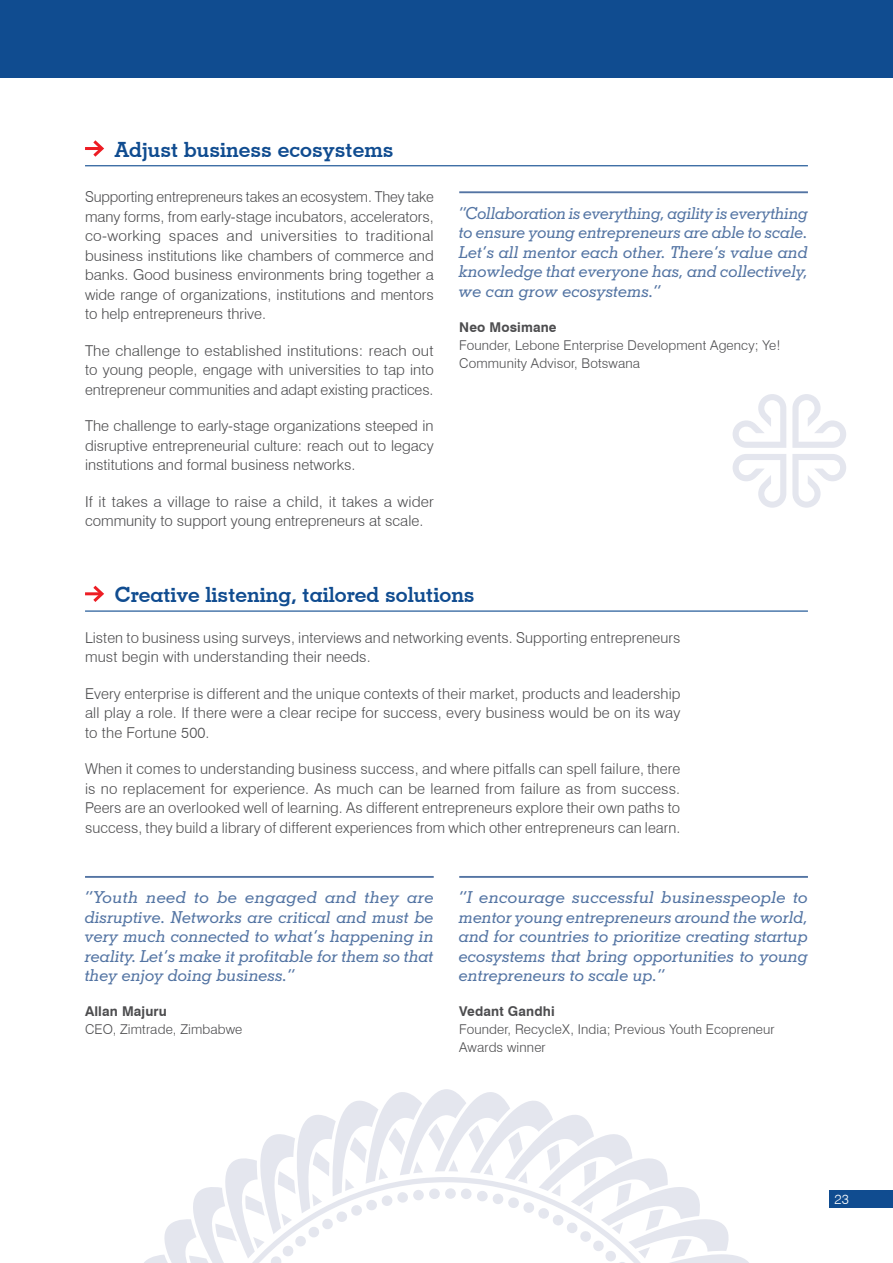
<style>
.page{position:relative;width:893px;height:1263px;background:#fff}
.page>*{position:absolute;margin:0;border:0;box-sizing:border-box;transform-origin:0 0}
.t1{font:700 21px "Geometric Slab 703 BT";color:#104c90}
.t2{font:italic 16.5px/19.5px "Geometric Slabserif 703 BT";letter-spacing:.01em;color:#5374a3;text-align:justify}
.t3{font:300 15px/19.5px "Swiss 721 BT";letter-spacing:.005em;color:#4d4d4f;text-align:justify}
.t4{font:300 13.5px/18px "Swiss 721 BT";letter-spacing:.01em;color:#4d4d4f}
.t5{font:700 13.5px "Swiss 721 BT";letter-spacing:.01em;color:#4d4d4f}
.t6{font:300 13.5px "Swiss 721 BT";color:#fff}
</style>
<div class="page">
<div style="left:0;top:0;width:893px;height:78px;background:#104c90"></div>
<hr style="left:85px;top:165px;width:723px;height:1px;background:#104c90">
<hr style="left:85px;top:147px;width:17px;height:3px;background:#ed1d24">
<svg style="left:93px;top:140px;width:11px;height:17px"></svg>
<hr style="left:459px;top:191px;width:349px;height:2px;background:#5374a3">
<hr style="left:85px;top:610px;width:723px;height:2px;background:#104c90">
<hr style="left:85px;top:592px;width:17px;height:3px;background:#ed1d24">
<svg style="left:90px;top:585px;width:14px;height:17px"></svg>
<hr style="left:85px;top:876px;width:349px;height:2px;background:#5374a3">
<hr style="left:459px;top:876px;width:349px;height:2px;background:#5374a3">
<svg style="left:144px;top:1089px;width:605px;height:174px"></svg>
<svg style="left:792px;top:454px;width:54px;height:54px"></svg>
<svg style="left:733px;top:454px;width:53px;height:54px"></svg>
<svg style="left:733px;top:394px;width:53px;height:54px"></svg>
<svg style="left:792px;top:394px;width:54px;height:54px"></svg>
<div style="left:829px;top:1191px;width:64px;height:17px;background:#104c90"></div>
<h1 class="t1" style="left:115px;top:136px;width:280px">Adjust business ecosystems</h1>
<p class="t3" style="left:85px;top:187px;width:350px">Supporting entrepreneurs takes an ecosystem. They take many forms, from early-stage incubators, accelerators, co-working spaces and universities to traditional business institutions like chambers of commerce and banks. Good business environments bring together a wide range of organizations, institutions and mentors to help entrepreneurs thrive.</p>
<p class="t3" style="left:85px;top:341px;width:350px">The challenge to established institutions: reach out to young people, engage with universities to tap into entrepreneur communities and adapt existing practices.</p>
<p class="t3" style="left:85px;top:416px;width:350px">The challenge to early-stage organizations steeped in disruptive entrepreneurial culture: reach out to legacy institutions and formal business networks.</p>
<p class="t3" style="left:85px;top:492px;width:350px">If it takes a village to raise a child, it takes a wider community to support young entrepreneurs at scale.</p>
<p class="t2" style="left:459px;top:203px;width:350px">“Collaboration is everything, agility is everything to ensure young entrepreneurs are able to scale.<br>Let’s all mentor each other. There’s value and knowledge that everyone has, and collectively, we can grow ecosystems.”</p>
<p class="t5" style="left:459px;top:319px;width:99px">Neo Mosimane</p>
<p class="t4" style="left:459px;top:336px;width:323px">Founder, Lebone Enterprise Development Agency; Ye!<br>Community Advisor, Botswana</p>
<h1 class="t1" style="left:115px;top:582px;width:361px">Creative listening, tailored solutions</h1>
<p class="t3" style="left:85px;top:627px;width:597px">Listen to business using surveys, interviews and networking events. Supporting entrepreneurs must begin with understanding their needs.</p>
<p class="t3" style="left:85px;top:684px;width:597px">Every enterprise is different and the unique contexts of their market, products and leadership all play a role. If there were a clear recipe for success, every business would be on its way to the Fortune 500.</p>
<p class="t3" style="left:85px;top:759px;width:597px">When it comes to understanding business success, and where pitfalls can spell failure, there is no replacement for experience. As much can be learned from failure as from success.<br>Peers are an overlooked well of learning. As different entrepreneurs explore their own paths to success, they build a library of different experiences from which other entrepreneurs can learn.</p>
<p class="t2" style="left:85px;top:887px;width:350px">“Youth need to be engaged and they are disruptive. Networks are critical and must be very much connected to what’s happening in reality. Let’s make it profitable for them so that they enjoy doing business.”</p>
<p class="t5" style="left:85px;top:1003px;width:83px">Allan Majuru</p>
<p class="t4" style="left:85px;top:1020px;width:159px">CEO, Zimtrade, Zimbabwe</p>
<p class="t2" style="left:459px;top:887px;width:350px">“I encourage successful businesspeople to mentor young entrepreneurs around the world, and for countries to prioritize creating startup ecosystems that bring opportunities to young entrepreneurs to scale up.”</p>
<p class="t5" style="left:459px;top:1003px;width:97px">Vedant Gandhi</p>
<p class="t4" style="left:459px;top:1020px;width:317px">Founder, RecycleX, India; Previous Youth Ecopreneur<br>Awards winner</p>
<p class="t6" style="left:834px;top:1191px;width:16px">23</p>
</div>
